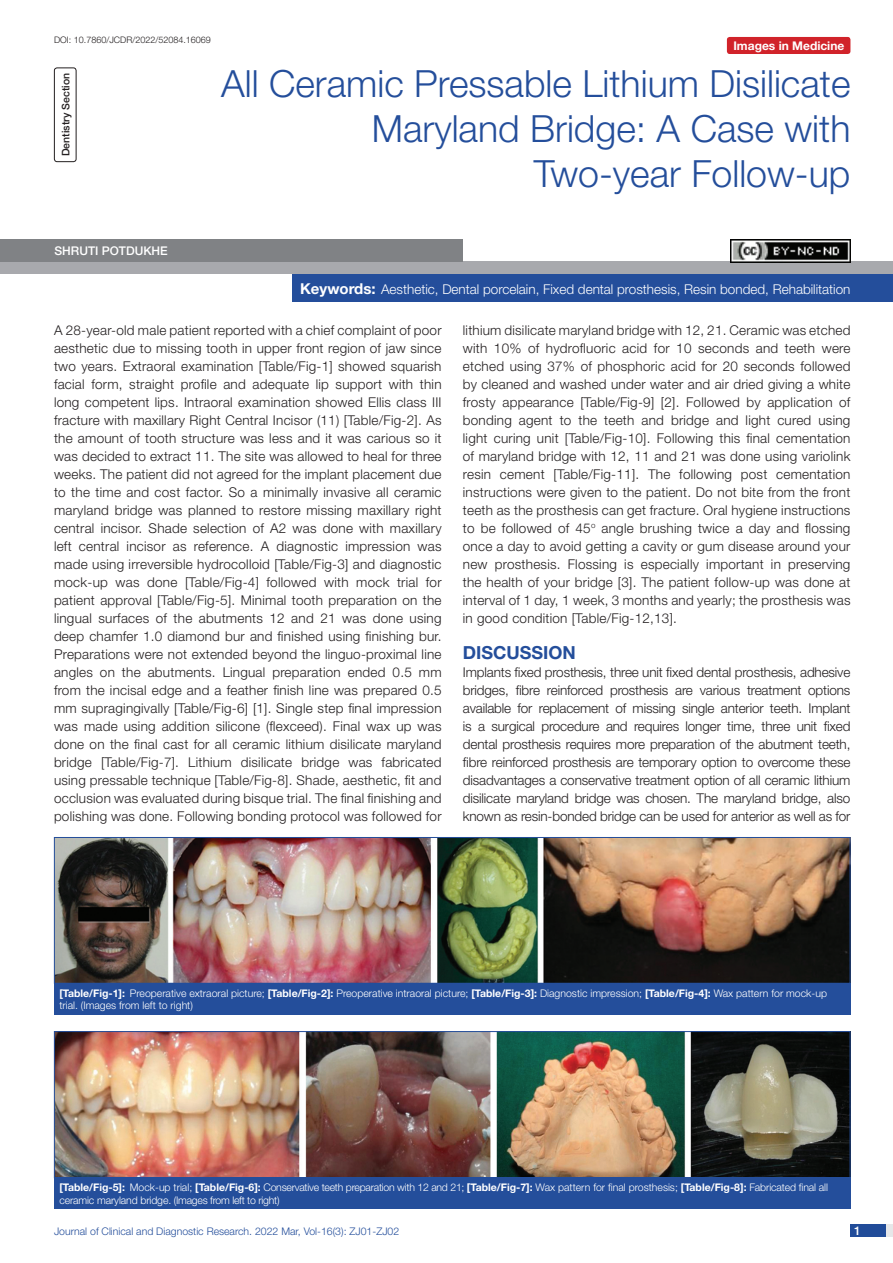
<style>
.page{position:relative;width:893px;height:1263px;background:#fff}
.page>*{position:absolute;margin:0;border:0;box-sizing:border-box;transform-origin:0 0}
.t1{font:300 37.5px/45px "Helvetica Neue";color:#244e9b;text-align:right}
.Heading{font:700 18px "Helvetica Neue";color:#244e9b}
.Body_text{font:300 13.5px/18px "Helvetica Neue";letter-spacing:.02em;color:#231f20;text-align:justify}
.Key_words{font:300 13.5px "Helvetica Neue";color:#fff}
.t2{font:700 12px "Helvetica Neue";color:#fff}
.Author{font:500 12px "Helvetica Neue";color:#fff}
.TABLE_FIG{font:300 10.5px/12.6px "Helvetica Neue";color:#fff}
.t3{font:300 10.5px "Helvetica Neue";color:#244e9b}
.section{font:500 10.5px "Helvetica Neue";color:#231f20}
.DOI{font:300 9px "Helvetica Neue";color:#231f20}
.s1{font-weight:700;font-size:15px}
.s2{font-weight:700}
</style>
<div class="page">
<div style="left:850px;top:1224px;width:43px;height:13px;background:#e6e7e9"></div>
<div style="left:850px;top:1224px;width:35px;height:13px;background:#214c99"></div>
<div style="left:54px;top:68px;width:22px;height:94px;border:1px solid #231f20;border-radius:3px"></div>
<div style="left:727px;top:37px;width:123px;height:17px;background:#d1232a;border-radius:3px"></div>
<div style="left:0;top:262px;width:893px;height:12px;background:#a8a9ad"></div>
<div style="left:0;top:239px;width:463px;height:23px;background:#808285"></div>
<div style="left:292px;top:274px;width:601px;height:28px;background:#244e9b"></div>
<img style="left:56px;top:839px;width:792px;height:143px">
<div style="left:54px;top:837px;width:796px;height:147px;border:1px solid #244e9b"></div>
<div style="left:54px;top:983px;width:796px;height:31px;background:#244e9b"></div>
<img style="left:56px;top:1033px;width:792px;height:143px">
<div style="left:54px;top:1031px;width:796px;height:147px;border:1px solid #244e9b"></div>
<div style="left:54px;top:1177px;width:796px;height:32px;background:#244e9b"></div>
<img style="left:730px;top:240px;width:120px;height:22px">
<p class="DOI" style="left:54px;top:35px;width:158px">DOI: 10.7860/JCDR/2022/52084.16069</p>
<p class="section" style="left:59px;top:156px;width:85px;rotate:-90deg">Dentistry Section</p>
<p class="t1" style="left:221px;top:60px;width:631px">All Ceramic Pressable Lithium Disilicate<br>Maryland Bridge: A Case with<br>Two-year Follow-up</p>
<p class="t2" style="left:733px;top:38px;width:113px">Images in Medicine</p>
<p class="Author" style="left:54px;top:244px;width:115px">SHRUTI POTDUKHE</p>
<p class="Key_words" style="left:300px;top:281px;width:552px"><span class="s1">Keywords:</span> Aesthetic, Dental porcelain, Fixed dental prosthesis, Resin bonded, Rehabilitation</p>
<p class="Body_text" style="left:54px;top:321px;width:389px">A 28-year-old male patient reported with a chief complaint of poor aesthetic due to missing tooth in upper front region of jaw since two years. Extraoral examination [Table/Fig-1] showed squarish facial form, straight profile and adequate lip support with thin long competent lips. Intraoral examination showed Ellis class III fracture with maxillary Right Central Incisor (11) [Table/Fig-2]. As the amount of tooth structure was less and it was carious so it was decided to extract 11. The site was allowed to heal for three weeks. The patient did not agreed for the implant placement due to the time and cost factor. So a minimally invasive all ceramic maryland bridge was planned to restore missing maxillary right central incisor. Shade selection of A2 was done with maxillary left central incisor as reference. A diagnostic impression was made using irreversible hydrocolloid [Table/Fig-3] and diagnostic mock-up was done [Table/Fig-4] followed with mock trial for patient approval [Table/Fig-5]. Minimal tooth preparation on the lingual surfaces of the abutments 12 and 21 was done using deep chamfer 1.0 diamond bur and finished using finishing bur.<br>Preparations were not extended beyond the linguo-proximal line angles on the abutments. Lingual preparation ended 0.5 mm from the incisal edge and a feather finish line was prepared 0.5 mm supragingivally [Table/Fig-6] [1]. Single step final impression was made using addition silicone (flexceed). Final wax up was done on the final cast for all ceramic lithium disilicate maryland bridge [Table/Fig-7]. Lithium disilicate bridge was fabricated using pressable technique [Table/Fig-8]. Shade, aesthetic, fit and occlusion was evaluated during bisque trial. The final finishing and polishing was done. Following bonding protocol was followed for</p>
<p class="Body_text" style="left:463px;top:321px;width:389px">lithium disilicate maryland bridge with 12, 21. Ceramic was etched with 10% of hydrofluoric acid for 10 seconds and teeth were etched using 37% of phosphoric acid for 20 seconds followed by cleaned and washed under water and air dried giving a white frosty appearance [Table/Fig-9] [2]. Followed by application of bonding agent to the teeth and bridge and light cured using light curing unit [Table/Fig-10]. Following this final cementation of maryland bridge with 12, 11 and 21 was done using variolink resin cement [Table/Fig-11]. The following post cementation instructions were given to the patient. Do not bite from the front teeth as the prosthesis can get fracture. Oral hygiene instructions to be followed of 45<sup>o</sup> angle brushing twice a day and flossing once a day to avoid getting a cavity or gum disease around your new prosthesis. Flossing is especially important in preserving the health of your bridge [3]. The patient follow-up was done at interval of 1 day, 1 week, 3 months and yearly; the prosthesis was in good condition [Table/Fig-12,13].</p>
<p class="Heading" style="left:463px;top:641px;width:115px">Discussion</p>
<p class="Body_text" style="left:463px;top:663px;width:389px">Implants fixed prosthesis, three unit fixed dental prosthesis, adhesive bridges, fibre reinforced prosthesis are various treatment options available for replacement of missing single anterior teeth. Implant is a surgical procedure and requires longer time, three unit fixed dental prosthesis requires more preparation of the abutment teeth, fibre reinforced prosthesis are temporary option to overcome these disadvantages a conservative treatment option of all ceramic lithium disilicate maryland bridge was chosen. The maryland bridge, also known as resin-bonded bridge can be used for anterior as well as for</p>
<p class="TABLE_FIG" style="left:59px;top:986px;width:769px"><span class="s2">[Table/Fig-1]:</span> Preoperative extraoral picture; <span class="s2">[Table/Fig-2]:</span> Preoperative intraoral picture; <span class="s2">[Table/Fig-3]:</span> Diagnostic impression; <span class="s2">[Table/Fig-4]:</span> Wax pattern for mock-up trial. (Images from left to right)</p>
<p class="TABLE_FIG" style="left:59px;top:1181px;width:770px"><span class="s2">[Table/Fig-5]:</span> Mock-up trial; <span class="s2">[Table/Fig-6]:</span> Conservative teeth preparation with 12 and 21; <span class="s2">[Table/Fig-7]:</span> Wax pattern for final prosthesis; <span class="s2">[Table/Fig-8]:</span> Fabricated final all ceramic maryland bridge. (Images from left to right)</p>
<p class="t3" style="left:54px;top:1225px;width:347px">Journal of Clinical and Diagnostic Research. 2022 Mar, Vol-16(3): ZJ01-ZJ02</p>
<p class="Author" style="left:854px;top:1223px;width:8px">1</p>
</div>
